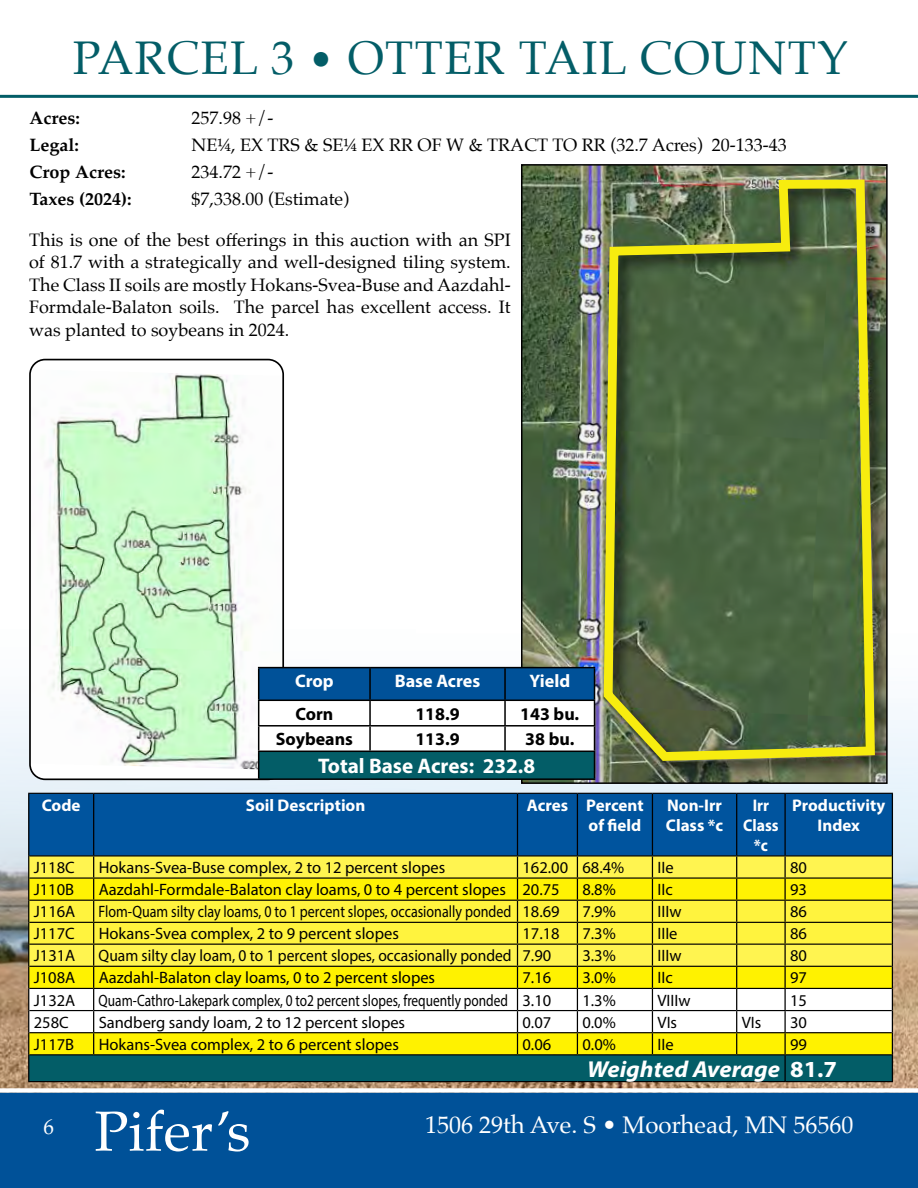
<style>
.page{position:relative;width:918px;height:1188px;background:#fff}
.page>*{position:absolute;margin:0;border:0;box-sizing:border-box;transform-origin:0 0}
.t1{font:56.55px "Palatino Linotype";color:#fff}
.t2{font:47.25px "Palatino";letter-spacing:.03em;color:#035d67}
.t3{font:24px "Palatino";color:#fff}
.t4{font:italic 700 23.1px "Myriad Pro";color:#fff;scale:1.06 1}
.t5{font:700 21.15px "Myriad Pro";color:#fff}
.t6{font:21px "Palatino";color:#fff}
.t7{font:700 18.15px "Myriad Pro";color:#fff}
.t8{font:18px/22.5px "Palatino";color:#000;text-align:justify}
.t9{font:700 18px "Palatino";color:#000}
.t10{font:700 17.85px "Myriad Pro";color:#000}
.t11{font:700 16.95px/20.2px "Myriad Pro";color:#fff;text-align:right}
.t12{font:700 16.95px/20.2px "Myriad Pro";color:#fff;text-align:center;scale:.93 1}
.t13{font:16.5px "Myriad Pro";color:#000}
.t14{font:16.5px "Myriad Pro";color:#000;scale:.81 1}
.t15{font:16.5px "Myriad Pro";color:#000;scale:.85 1}
.t16{font:16.5px "Myriad Pro";color:#000;scale:.94 1}
.s1{font-size:42.75px}
.s2{font-style:normal}
</style>
<div class="page">
<div style="left:0;top:1093px;width:918px;height:95px;background:#005198"></div>
<hr style="left:0;top:95px;width:918px;height:3px;background:#035d67">
<img style="left:0;top:629px;width:918px;height:459px">
<img style="left:524px;top:167px;width:361px;height:614px">
<img style="left:592px;top:171px;width:293px;height:610px">
<svg style="left:596px;top:175px;width:283px;height:590px"></svg>
<div style="left:521px;top:164px;width:367px;height:620px;border:2px solid #000"></div>
<div style="left:30px;top:360px;width:253px;height:419px;background:#fff;border-radius:15px"></div>
<img style="left:42px;top:373px;width:239px;height:397px">
<div style="left:29px;top:359px;width:255px;height:421px;border:2px solid #000;border-radius:15px"></div>
<div style="left:29px;top:794px;width:863px;height:61px;background:#00549e"></div>
<hr style="left:28px;top:793px;width:66px;height:1px;background:#000">
<hr style="left:94px;top:793px;width:424px;height:1px;background:#000">
<hr style="left:518px;top:793px;width:59px;height:1px;background:#000">
<hr style="left:577px;top:793px;width:75px;height:1px;background:#000">
<hr style="left:652px;top:793px;width:85px;height:1px;background:#000">
<hr style="left:737px;top:793px;width:48px;height:1px;background:#000">
<hr style="left:785px;top:793px;width:108px;height:1px;background:#000">
<hr style="left:29px;top:855px;width:65px;height:2px;background:#000">
<hr style="left:94px;top:855px;width:424px;height:2px;background:#000">
<hr style="left:518px;top:855px;width:59px;height:2px;background:#000">
<hr style="left:577px;top:855px;width:75px;height:2px;background:#000">
<hr style="left:652px;top:855px;width:85px;height:2px;background:#000">
<hr style="left:737px;top:855px;width:48px;height:2px;background:#000">
<hr style="left:785px;top:855px;width:107px;height:2px;background:#000">
<hr style="left:28px;top:794px;width:1px;height:62px;background:#000">
<hr style="left:93px;top:794px;width:1px;height:61px;background:#000">
<hr style="left:517px;top:794px;width:1px;height:61px;background:#000">
<hr style="left:577px;top:794px;width:1px;height:61px;background:#000">
<hr style="left:652px;top:794px;width:1px;height:61px;background:#000">
<hr style="left:736px;top:794px;width:1px;height:61px;background:#000">
<hr style="left:784px;top:794px;width:2px;height:61px;background:#000">
<hr style="left:892px;top:794px;width:1px;height:62px;background:#000">
<svg style="left:28px;top:856px;width:865px;height:226px"></svg>
<hr style="left:258px;top:667px;width:112px;height:1px;background:#000">
<hr style="left:370px;top:667px;width:135px;height:1px;background:#000">
<hr style="left:505px;top:667px;width:90px;height:1px;background:#000">
<svg style="left:258px;top:668px;width:337px;height:110px"></svg>
<hr style="left:258px;top:778px;width:112px;height:2px;background:#000">
<hr style="left:370px;top:778px;width:135px;height:2px;background:#000">
<hr style="left:505px;top:778px;width:90px;height:2px;background:#000">
<h2 class="t2" style="left:73px;top:18px;width:777px">PARCEL 3 <span class="s1">•</span> OTTER TAIL COUNTY</h2>
<p class="t9" style="left:30px;top:103px;width:52px">Acres:</p>
<p class="t8" style="left:192px;top:107px;width:83px">257.98 +/-</p>
<p class="t9" style="left:30px;top:130px;width:51px">Legal:</p>
<p class="t8" style="left:192px;top:134px;width:597px">NE¼, EX TRS &amp; SE¼ EX RR OF W &amp; TRACT TO RR (32.7 Acres) 20-133-43</p>
<p class="t9" style="left:30px;top:157px;width:97px">Crop Acres:</p>
<p class="t8" style="left:192px;top:161px;width:83px">234.72 +/-</p>
<p class="t9" style="left:30px;top:184px;width:103px">Taxes (2024):</p>
<p class="t8" style="left:192px;top:188px;width:159px">$7,338.00 (Estimate)</p>
<p class="t8" style="left:29px;top:228px;width:483px">This is one of the best offerings in this auction with an SPI of 81.7 with a strategically and well-designed tiling system.<br>The Class II soils are mostly Hokans-Svea-Buse and Aazdahl-Formdale-Balaton soils. The parcel has excellent access. It was planted to soybeans in 2024.</p>
<p class="t7" style="left:295px;top:669px;width:40px">Crop</p>
<p class="t7" style="left:395px;top:669px;width:87px">Base Acres</p>
<p class="t7" style="left:529px;top:669px;width:42px">Yield</p>
<p class="t10" style="left:295px;top:702px;width:39px">Corn</p>
<p class="t10" style="left:415px;top:702px;width:46px">118.9</p>
<p class="t10" style="left:520px;top:702px;width:61px">143 bu.</p>
<p class="t10" style="left:276px;top:728px;width:79px">Soybeans</p>
<p class="t10" style="left:415px;top:728px;width:46px">113.9</p>
<p class="t10" style="left:525px;top:728px;width:51px">38 bu.</p>
<p class="t5" style="left:318px;top:752px;width:219px">Total Base Acres: 232.8</p>
<p class="t11" style="left:42px;top:794px;width:40px">Code</p>
<p class="t11" style="left:246px;top:794px;width:121px">Soil Description</p>
<p class="t11" style="left:527px;top:794px;width:118px">Acres Percent of field</p>
<p class="t11" style="left:666px;top:794px;width:59px;text-align:left">Non-Irr<br>Class *c</p>
<p class="t12" style="left:743px;top:794px;width:40px">Irr<br>Class *c</p>
<p class="t11" style="left:792px;top:794px;width:95px;text-align:center">Productivity<br>Index</p>
<p class="t13" style="left:34px;top:857px;width:43px">J118C</p>
<p class="t13" style="left:99px;top:857px;width:348px">Hokans-Svea-Buse complex, 2 to 12 percent slopes</p>
<p class="t13" style="left:523px;top:857px;width:103px">162.00 68.4%</p>
<p class="t13" style="left:657px;top:857px;width:18px">IIe</p>
<p class="t13" style="left:790px;top:857px;width:18px">80</p>
<p class="t13" style="left:34px;top:879px;width:42px">J110B</p>
<p class="t13" style="left:99px;top:879px;width:463px">Aazdahl-Formdale-Balaton clay loams, 0 to 4 percent slopes 20.75</p>
<p class="t13" style="left:582px;top:879px;width:35px">8.8%</p>
<p class="t13" style="left:657px;top:879px;width:17px">IIc</p>
<p class="t13" style="left:790px;top:879px;width:18px">93</p>
<p class="t13" style="left:34px;top:902px;width:43px">J116A</p>
<p class="t15" style="left:99px;top:902px;width:544px">Flom-Quam silty clay loams, 0 to 1 percent slopes, occasionally ponded 18.69</p>
<p class="t13" style="left:582px;top:902px;width:35px">7.9%</p>
<p class="t13" style="left:657px;top:902px;width:26px">IIIw</p>
<p class="t13" style="left:790px;top:902px;width:18px">86</p>
<p class="t13" style="left:34px;top:924px;width:43px">J117C</p>
<p class="t13" style="left:99px;top:924px;width:302px">Hokans-Svea complex, 2 to 9 percent slopes</p>
<p class="t13" style="left:523px;top:924px;width:39px">17.18</p>
<p class="t13" style="left:582px;top:924px;width:35px">7.3%</p>
<p class="t13" style="left:657px;top:924px;width:22px">IIIe</p>
<p class="t13" style="left:790px;top:924px;width:18px">86</p>
<p class="t13" style="left:34px;top:946px;width:43px">J131A</p>
<p class="t16" style="left:99px;top:946px;width:483px">Quam silty clay loam, 0 to 1 percent slopes, occasionally ponded 7.90</p>
<p class="t13" style="left:582px;top:946px;width:35px">3.3%</p>
<p class="t13" style="left:657px;top:946px;width:26px">IIIw</p>
<p class="t13" style="left:790px;top:946px;width:18px">80</p>
<p class="t13" style="left:34px;top:968px;width:43px">J108A</p>
<p class="t13" style="left:99px;top:968px;width:338px">Aazdahl-Balaton clay loams, 0 to 2 percent slopes</p>
<p class="t13" style="left:523px;top:968px;width:30px">7.16</p>
<p class="t13" style="left:582px;top:968px;width:35px">3.0%</p>
<p class="t13" style="left:657px;top:968px;width:17px">IIc</p>
<p class="t13" style="left:790px;top:968px;width:18px">97</p>
<p class="t13" style="left:34px;top:990px;width:43px">J132A</p>
<p class="t14" style="left:99px;top:990px;width:560px">Quam-Cathro-Lakepark complex, 0 to2 percent slopes, frequently ponded 3.10</p>
<p class="t13" style="left:582px;top:990px;width:35px">1.3%</p>
<p class="t13" style="left:657px;top:990px;width:35px">VIIIw</p>
<p class="t13" style="left:790px;top:990px;width:18px">15</p>
<p class="t13" style="left:34px;top:1012px;width:36px">258C</p>
<p class="t13" style="left:99px;top:1012px;width:308px">Sandberg sandy loam, 2 to 12 percent slopes</p>
<p class="t13" style="left:523px;top:1012px;width:30px">0.07</p>
<p class="t13" style="left:582px;top:1012px;width:35px">0.0%</p>
<p class="t13" style="left:657px;top:1012px;width:21px">VIs</p>
<p class="t13" style="left:742px;top:1012px;width:21px">VIs</p>
<p class="t13" style="left:790px;top:1012px;width:18px">30</p>
<p class="t13" style="left:34px;top:1034px;width:42px">J117B</p>
<p class="t13" style="left:99px;top:1034px;width:302px">Hokans-Svea complex, 2 to 6 percent slopes</p>
<p class="t13" style="left:523px;top:1034px;width:30px">0.06</p>
<p class="t13" style="left:582px;top:1034px;width:35px">0.0%</p>
<p class="t13" style="left:657px;top:1034px;width:18px">IIe</p>
<p class="t13" style="left:790px;top:1034px;width:18px">99</p>
<h3 class="t4" style="left:587px;top:1054px;width:237px">Weighted Average <span class="s2">81.7</span></h3>
<p class="t6" style="left:44px;top:1109px;width:12px">6</p>
<h1 class="t1" style="left:94px;top:1091px;width:158px">Pifer’s</h1>
<h3 class="t3" style="left:425px;top:1105px;width:430px">1506 29th Ave. S • Moorhead, MN 56560</h3>
</div>
